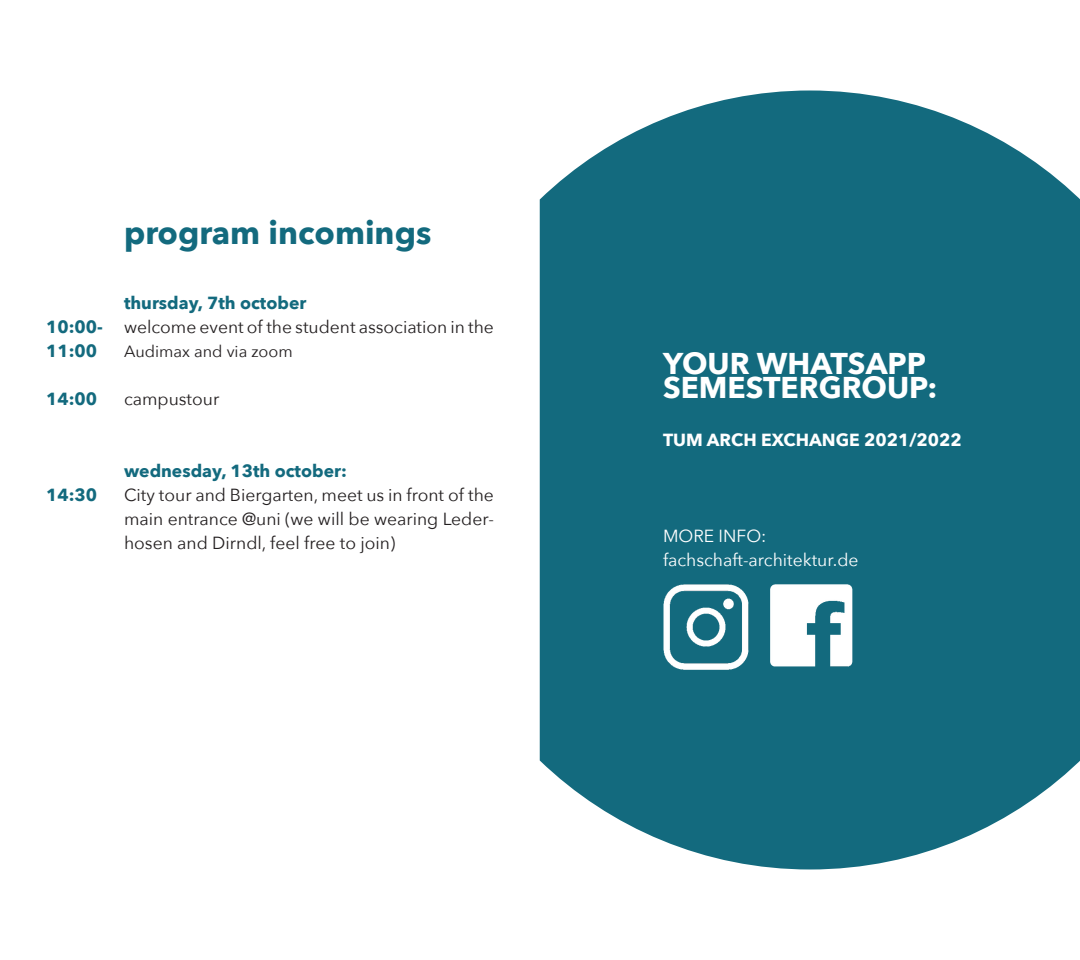
<style>
.page{position:relative;width:1080px;height:960px;background:#fff}
.page>*{position:absolute;margin:0;border:0;box-sizing:border-box;transform-origin:0 0}
.t1{font:700 32.5px "Avenir Next";color:#136a7e}
.t2{font:700 30px "Avenir Next";color:#fff}
.t3{font:17.5px/24px "Avenir Next";color:#231f20;text-align:justify}
.t4{font:700 17.5px "Avenir Next";color:#136a7e}
.t5{font:17.5px "Avenir Next";color:#fff}
.t6{font:700 17.5px "Avenir Next";color:#fff}
.t7{font:16.25px "Avenir Next";color:#231f20}
</style>
<div class="page">
<svg style="left:540px;top:90px;width:540px;height:780px;background:#29778a"></svg>
<img style="left:654px;top:567px;width:216px;height:112px">
<p class="t4" style="left:46px;top:312px;width:58px">10:00-</p>
<p class="t4" style="left:46px;top:336px;width:53px">11:00</p>
<p class="t4" style="left:46px;top:384px;width:53px">14:00</p>
<p class="t4" style="left:46px;top:480px;width:53px">14:30</p>
<p class="t1" style="left:124px;top:205px;width:309px">program incomings</p>
<p class="t4" style="left:124px;top:288px;width:184px">thursday, 7th october</p>
<p class="t3" style="left:124px;top:314px;width:371px">welcome event of the student association in the</p>
<p class="t7" style="left:124px;top:338px;width:170px">Audimax and via zoom</p>
<p class="t3" style="left:124px;top:386px;width:97px">campustour</p>
<p class="t4" style="left:124px;top:456px;width:224px">wednesday, 13th october:</p>
<p class="t3" style="left:124px;top:482px;width:371px">City tour and Biergarten, meet us in front of the main entrance @uni (we will be wearing Leder&shy;hosen and Dirndl, feel free to join)</p>
<p class="t2" style="left:663px;top:337px;width:264px">YOUR WHATSAPP</p>
<p class="t2" style="left:663px;top:361px;width:276px">SEMESTERGROUP:</p>
<p class="t6" style="left:663px;top:424px;width:300px">TUM ARCH EXCHANGE 2021/2022</p>
<p class="t5" style="left:663px;top:521px;width:105px">MORE INFO:</p>
<p class="t5" style="left:663px;top:545px;width:197px">fachschaft-architektur.de</p>
</div>
